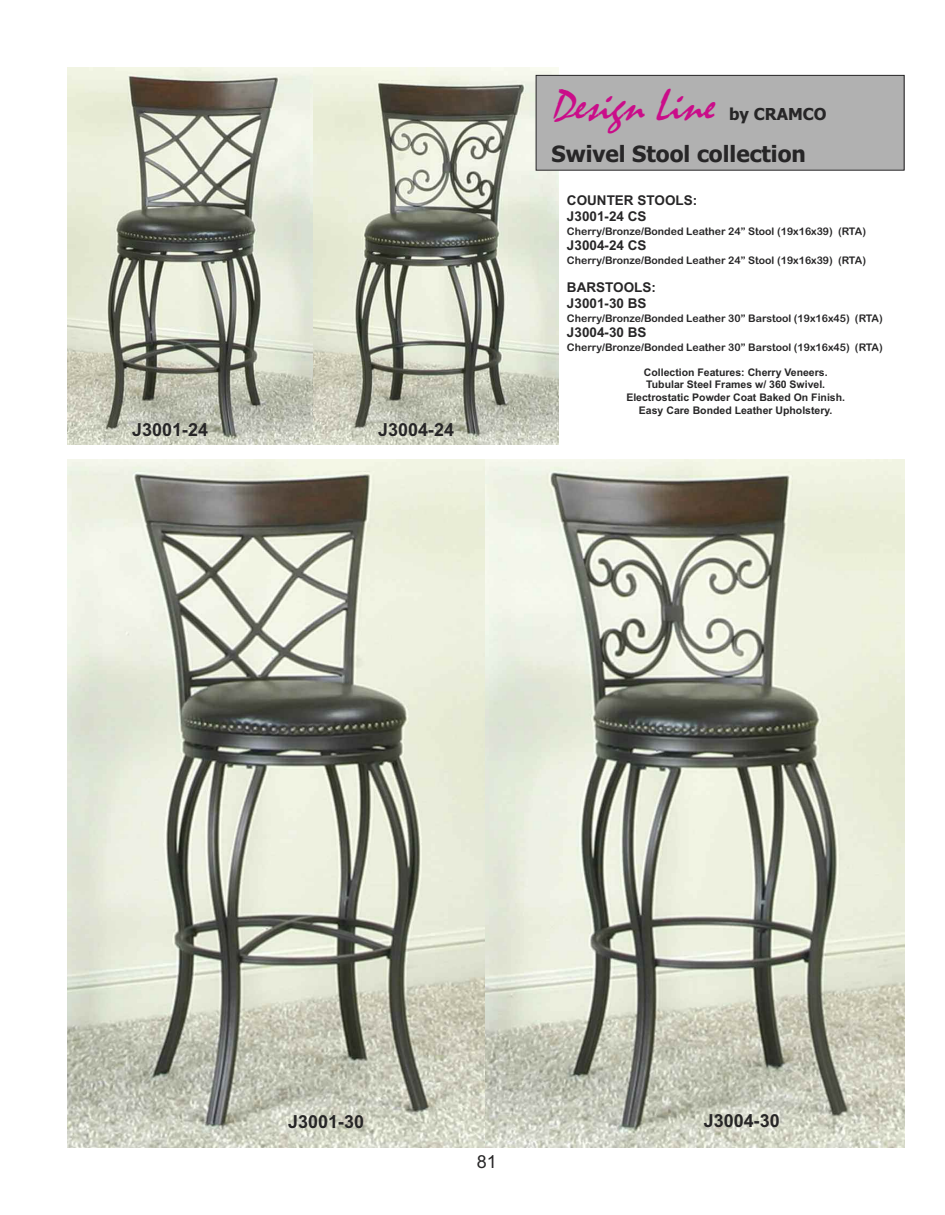
<style>
.page{position:relative;width:945px;height:1215px;background:#fff}
.page>*{position:absolute;margin:0;border:0;box-sizing:border-box;transform-origin:0 0}
.t1{font:italic 45px "Mistral";color:#ca0d89}
.t2{font:700 22.5px "Tahoma";color:#272627}
.t3{font:700 18px "Arial";color:#272627}
.t4{font:18px "Arial";color:#272627}
.t5{font:700 16.5px "Tahoma";color:#272627}
.t6{font:700 13.5px/16.2px "Arial";color:#272627}
.t7{font:10.5px "Arial Rounded MT Bold";color:#272627}
.t8{font:700 10.5px/12.6px "Arial";color:#272627;text-align:center}
</style>
<div class="page">
<img style="left:67px;top:459px;width:419px;height:689px">
<img style="left:67px;top:68px;width:245px;height:376px">
<svg style="left:486px;top:459px;width:418px;height:689px;background:#c1c4b5"></svg>
<img style="left:314px;top:68px;width:245px;height:376px">
<div style="left:536px;top:75px;width:368px;height:95px;background:#b1b1b1"></div>
<div style="left:536px;top:75px;width:368px;height:96px;border:1px solid #272627"></div>
<h1 class="t1" style="left:551px;top:78px;width:176px">Design Line</h1>
<h3 class="t5" style="left:729px;top:105px;width:99px">by CRAMCO</h3>
<h2 class="t2" style="left:551px;top:141px;width:256px">Swivel Stool collection</h2>
<h3 class="t3" style="left:132px;top:420px;width:78px">J3001-24</h3>
<h3 class="t3" style="left:378px;top:420px;width:78px">J3004-24</h3>
<p class="t6" style="left:567px;top:192px;width:132px">COUNTER STOOLS:<br>J3001-24 CS</p>
<p class="t7" style="left:567px;top:226px;width:301px">Cherry/Bronze/Bonded Leather 24” Stool (19x16x39) (RTA)</p>
<p class="t6" style="left:567px;top:237px;width:81px">J3004-24 CS</p>
<p class="t7" style="left:567px;top:254px;width:301px">Cherry/Bronze/Bonded Leather 24” Stool (19x16x39) (RTA)</p>
<p class="t6" style="left:567px;top:279px;width:91px">BARSTOOLS:<br>J3001-30 BS</p>
<p class="t7" style="left:567px;top:312px;width:317px">Cherry/Bronze/Bonded Leather 30” Barstool (19x16x45) (RTA)</p>
<p class="t6" style="left:567px;top:324px;width:81px">J3004-30 BS</p>
<p class="t7" style="left:567px;top:341px;width:317px">Cherry/Bronze/Bonded Leather 30” Barstool (19x16x45) (RTA)</p>
<p class="t8" style="left:626px;top:366px;width:220px">Collection Features: Cherry Veneers.<br>Tubular Steel Frames w/ 360 Swivel.<br>Electrostatic Powder Coat Baked On Finish.<br>Easy Care Bonded Leather Upholstery.</p>
<h3 class="t3" style="left:288px;top:1111px;width:78px">J3001-30</h3>
<h3 class="t3" style="left:704px;top:1110px;width:78px">J3004-30</h3>
<h3 class="t4" style="left:477px;top:1151px;width:22px">81</h3>
</div>
